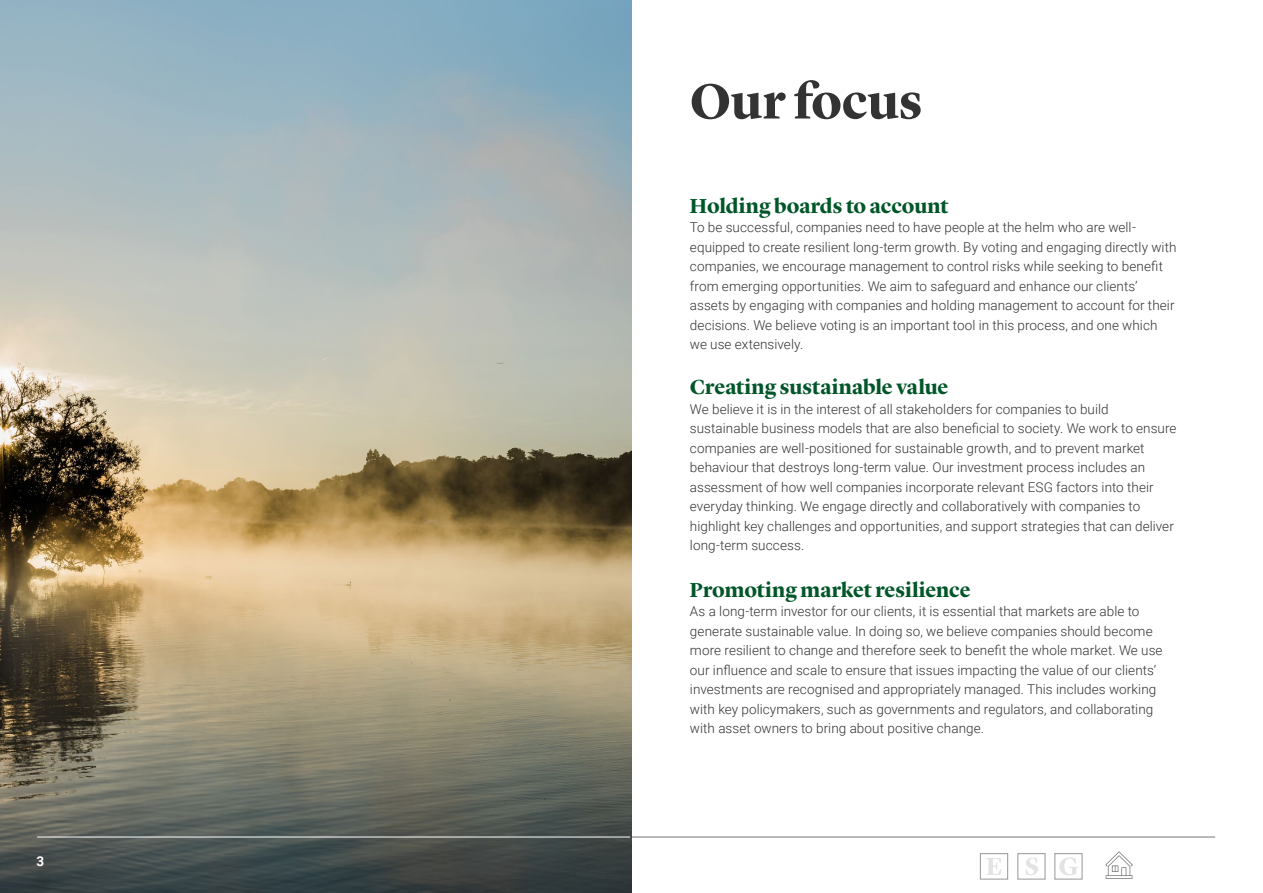
<style>
.page{position:relative;width:1263px;height:893px;background:#fff}
.page>*{position:absolute;margin:0;border:0;box-sizing:border-box;transform-origin:0 0}
.Inside_page_header{font:700 51px "Lyon Display";color:#333}
.Body_copy_and_chart_header_-_Manually_ap{font:700 21px "Lyon Display";letter-spacing:-.005em;color:#005629}
.Body_copy_and_chart_header_-_Manually_ap-2{font:300 13.5px/19.5px "Roboto";letter-spacing:.005em;color:#333}
.t1{font:700 13.5px "Roboto";color:#fff}
</style>
<div class="page">
<hr style="left:37px;top:837px;width:1178px;height:1px;background:#737373">
<hr style="left:1106px;top:875px;width:26px;height:4px;background:#999">
<hr style="left:1106px;top:876px;width:26px;height:2px;background:#737373">
<svg style="left:1105px;top:851px;width:28px;height:25px"></svg>
<div style="left:980px;top:853px;width:28px;height:27px;border:1px solid #a3a3a3"></div>
<svg style="left:986px;top:858px;width:15px;height:17px"></svg>
<div style="left:1017px;top:853px;width:28px;height:27px;border:1px solid #a3a3a3"></div>
<svg style="left:1025px;top:857px;width:13px;height:18px"></svg>
<div style="left:1054px;top:853px;width:29px;height:27px;border:1px solid #a3a3a3"></div>
<svg style="left:1059px;top:857px;width:19px;height:18px"></svg>
<img style="left:0;top:0;width:631px;height:893px">
<hr style="left:37px;top:837px;width:593px;height:1px;background:#fff">
<p class="t1" style="left:36px;top:852px;width:9px">3</p>
<p class="Inside_page_header" style="left:690px;top:63px;width:234px">Our focus</p>
<p class="Body_copy_and_chart_header_-_Manually_ap" style="left:690px;top:190px;width:260px">Holding boards to account</p>
<p class="Body_copy_and_chart_header_-_Manually_ap-2" style="left:690px;top:217px;width:488px">To be successful, companies need to have people at the helm who are well&shy;equipped to create resilient long-term growth. By voting and engaging directly with companies, we encourage management to control risks while seeking to benefit from emerging opportunities. We aim to safeguard and enhance our clients’ assets by engaging with companies and holding management to account for their decisions. We believe voting is an important tool in this process, and one which we use extensively.</p>
<p class="Body_copy_and_chart_header_-_Manually_ap" style="left:690px;top:371px;width:260px">Creating sustainable value</p>
<p class="Body_copy_and_chart_header_-_Manually_ap-2" style="left:690px;top:399px;width:488px">We believe it is in the interest of all stakeholders for companies to build sustainable business models that are also beneficial to society. We work to ensure companies are well-positioned for sustainable growth, and to prevent market behaviour that destroys long-term value. Our investment process includes an assessment of how well companies incorporate relevant ESG factors into their everyday thinking. We engage directly and collaboratively with companies to highlight key challenges and opportunities, and support strategies that can deliver long-term success.</p>
<p class="Body_copy_and_chart_header_-_Manually_ap" style="left:690px;top:574px;width:282px">Promoting market resilience</p>
<p class="Body_copy_and_chart_header_-_Manually_ap-2" style="left:690px;top:601px;width:474px">As a long-term investor for our clients, it is essential that markets are able to generate sustainable value. In doing so, we believe companies should become more resilient to change and therefore seek to benefit the whole market. We use our influence and scale to ensure that issues impacting the value of our clients’ investments are recognised and appropriately managed. This includes working with key policymakers, such as governments and regulators, and collaborating with asset owners to bring about positive change.</p>
</div>
